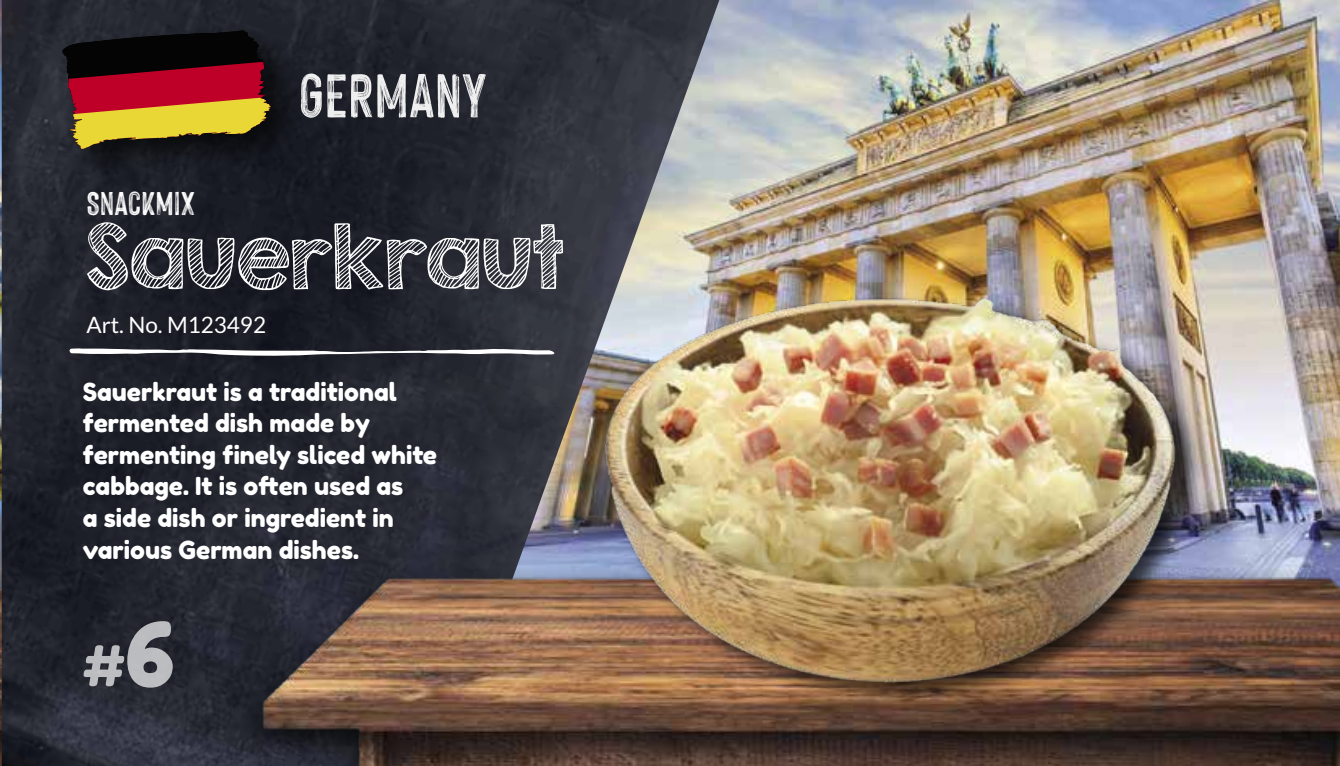
<style>
.page{position:relative;width:1340px;height:766px;background:#fff}
.page>*{position:absolute;margin:0;border:0;box-sizing:border-box;transform-origin:0 0}
.t1{font:78.75px "KG Second Chances Sketch";color:#fff}
.t2{font:67.5px "Hackney Personal Use Only";color:#fff}
.t3{font:56.48px "Fredoka One";color:#fff}
.t4{font:36px "Hackney Personal Use Only";color:#fff}
.t5{font:24.75px/31.5px "Fredoka One";color:#fff}
.t6{font:22.5px "Lato";color:#fff}
.s1{font-size:89.1px}
</style>
<div class="page">
<img style="left:0;top:0;width:2px;height:558px">
<img style="left:719px;top:0;width:620px;height:558px">
<img style="left:0;top:558px;width:2px;height:207px">
<img style="left:2px;top:0;width:717px;height:765px">
<svg style="left:69px;top:348px;width:485px;height:7px"></svg>
<img style="left:234px;top:558px;width:1105px;height:207px">
<div style="left:53px;top:20px;width:258px;height:170px;background:#000;opacity:.75"></div>
<svg style="left:62px;top:30px;width:209px;height:119px;background:#71391f"></svg>
<img style="left:561px;top:252px;width:661px;height:476px">
<h2 class="t2" style="left:298px;top:59px;width:189px">GERMANY</h2>
<h3 class="t4" style="left:86px;top:183px;width:110px">SNACKMIX</h3>
<h1 class="t1" style="left:86px;top:207px;width:480px">Sauerkraut</h1>
<p class="t6" style="left:86px;top:312px;width:181px">Art. No. M123492</p>
<p class="t5" style="left:83px;top:376px;width:356px">Sauerkraut is a traditional fermented dish made by fermenting finely sliced white cabbage. It is often used as<br>a side dish or ingredient in various German dishes.</p>
<h3 class="t3" style="left:83px;top:631px;width:94px">#<span class="s1">6</span></h3>
</div>
